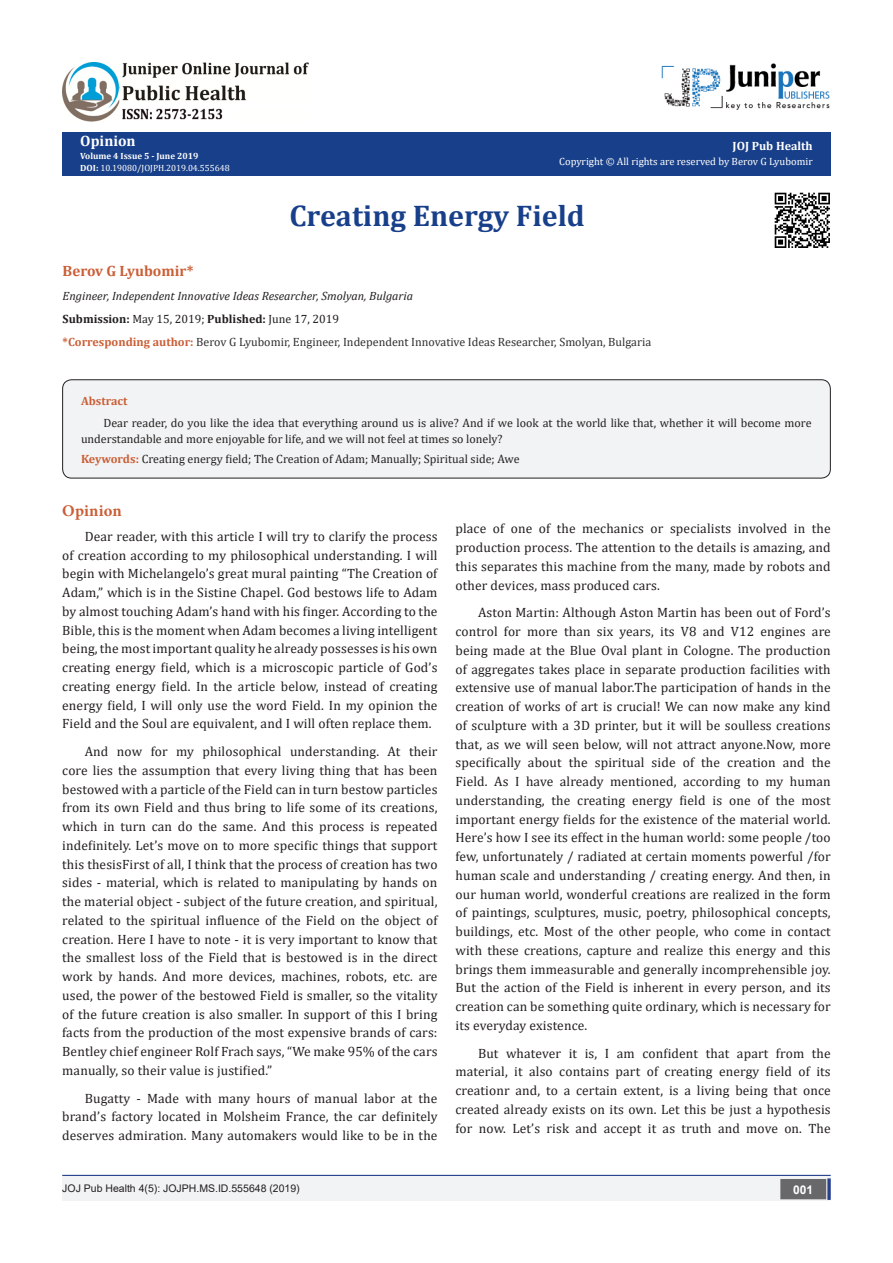
<style>
.page{position:relative;width:893px;height:1263px;background:#fff}
.page>*{position:absolute;margin:0;border:0;box-sizing:border-box;transform-origin:0 0}
.t1{font:700 30px "Cambria";color:#183f89}
.t2{font:700 16.5px "Minion Pro";letter-spacing:.01em;color:#ca5f37}
.t3{font:700 15px "Cambria";color:#ca5f37}
.t4{font:700 15px "Cambria";color:#fff}
.t5{font:13.5px/18.8px "Cambria";letter-spacing:.01em;color:#231f20;text-align:justify}
.t6{font:12px/15.8px "Cambria";color:#231f20}
.t7{font:12px "Cambria";color:#312f30}
.t8{font:italic 12px "Cambria";color:#231f20}
.t9{font:700 12px "Cambria";color:#fff}
.t10{font:700 12px "Cambria";color:#ca5f37}
.t11{font:700 12px "Arial";color:#fff}
.t12{font:10.5px "Cambria";color:#fff}
.t13{font:10.5px "Arial";color:#231f20}
.t14{font:9px "Cambria";color:#fff}
.t15{font:700 9px "Cambria";color:#fff}
.s1{font-weight:700}
.s2{font-weight:700;color:#ca5f37}
</style>
<div class="page">
<div style="left:62px;top:133px;width:769px;height:43px;background:#183f89"></div>
<div style="left:62px;top:1176px;width:494px;height:25px;background:#f2f3f4"></div>
<div style="left:503px;top:1176px;width:328px;height:25px;background:#f2f3f4"></div>
<svg style="left:827px;top:1178px;width:4px;height:22px"></svg>
<div style="left:781px;top:1180px;width:44px;height:18px;background:#68676a"></div>
<div style="left:780px;top:1179px;width:46px;height:20px;border:2px solid #68676a"></div>
<hr style="left:62px;top:1175px;width:769px;height:1px;background:#253f8e">
<img style="left:662px;top:63px;width:168px;height:47px">
<img style="left:62px;top:62px;width:247px;height:59px">
<div style="left:63px;top:380px;width:767px;height:98px;background:#f2f3f4;border-radius:9px"></div>
<div style="left:62px;top:379px;width:769px;height:99px;border:1px solid #231f20;border-radius:9px"></div>
<img style="left:774px;top:192px;width:56px;height:56px">
<p class="t4" style="left:80px;top:131px;width:57px">Opinion</p>
<p class="t15" style="left:80px;top:149px;width:120px">Volume 4 Issue 5 - June 2019</p>
<p class="t14" style="left:80px;top:163px;width:151px"><span class="s1">DOI:</span> 10.19080/JOJPH.2019.04.555648</p>
<p class="t9" style="left:733px;top:137px;width:82px">JOJ Pub Health</p>
<p class="t12" style="left:559px;top:156px;width:255px">Copyright © All rights are reserved by Berov G Lyubomir</p>
<p class="t1" style="left:289px;top:194px;width:297px">Creating Energy Field</p>
<p class="t3" style="left:63px;top:260px;width:132px">Berov G Lyubomir*</p>
<p class="t8" style="left:63px;top:287px;width:352px">Engineer, Independent Innovative Ideas Researcher, Smolyan, Bulgaria</p>
<p class="t6" style="left:63px;top:311px;width:278px"><span class="s1">Submission:</span> May 15, 2019; <span class="s1">Published:</span> June 17, 2019</p>
<p class="t7" style="left:63px;top:335px;width:590px"><span class="s2">*Corresponding author:</span> Berov G Lyubomir, Engineer, Independent Innovative Ideas Researcher, Smolyan, Bulgaria</p>
<p class="t10" style="left:81px;top:393px;width:48px">Abstract</p>
<p class="t6" style="left:81px;top:415px;width:732px;text-indent:22px">Dear reader, do you like the idea that everything around us is alive? And if we look at the world like that, whether it will become more understandable and more enjoyable for life, and we will not feel at times so lonely?</p>
<p class="t6" style="left:81px;top:451px;width:440px"><span class="s2">Keywords:</span> Creating energy field; The Creation of Adam; Manually; Spiritual side; Awe</p>
<p class="t2" style="left:62px;top:499px;width:61px">Opinion</p>
<p class="t5" style="left:62px;top:527px;width:377px;text-indent:22px">Dear reader, with this article I will try to clarify the process of creation according to my philosophical understanding. I will begin with Michelangelo’s great mural painting “The Creation of Adam,” which is in the Sistine Chapel. God bestows life to Adam by almost touching Adam’s hand with his finger. According to the Bible, this is the moment when Adam becomes a living intelligent being, the most important quality he already possesses is his own creating energy field, which is a microscopic particle of God’s creating energy field. In the article below, instead of creating energy field, I will only use the word Field. In my opinion the Field and the Soul are equivalent, and I will often replace them.</p>
<p class="t5" style="left:62px;top:742px;width:377px;text-indent:22px">And now for my philosophical understanding. At their core lies the assumption that every living thing that has been bestowed with a particle of the Field can in turn bestow particles from its own Field and thus bring to life some of its creations, which in turn can do the same. And this process is repeated indefinitely. Let’s move on to more specific things that support this thesisFirst of all, I think that the process of creation has two sides - material, which is related to manipulating by hands on the material object - subject of the future creation, and spiritual, related to the spiritual influence of the Field on the object of creation. Here I have to note - it is very important to know that the smallest loss of the Field that is bestowed is in the direct work by hands. And more devices, machines, robots, etc. are used, the power of the bestowed Field is smaller, so the vitality of the future creation is also smaller. In support of this I bring facts from the production of the most expensive brands of cars:<br>Bentley chief engineer Rolf Frach says, “We make 95% of the cars manually, so their value is justified.”</p>
<p class="t5" style="left:62px;top:1088px;width:377px;text-indent:22px">Bugatty - Made with many hours of manual labor at the brand’s factory located in Molsheim France, the car definitely deserves admiration. Many automakers would like to be in the</p>
<p class="t5" style="left:455px;top:519px;width:377px">place of one of the mechanics or specialists involved in the production process. The attention to the details is amazing, and this separates this machine from the many, made by robots and other devices, mass produced cars.</p>
<p class="t5" style="left:455px;top:603px;width:377px;text-indent:22px">Aston Martin: Although Aston Martin has been out of Ford’s control for more than six years, its V8 and V12 engines are being made at the Blue Oval plant in Cologne. The production of aggregates takes place in separate production facilities with extensive use of manual labor.The participation of hands in the creation of works of art is crucial! We can now make any kind of sculpture with a 3D printer, but it will be soulless creations that, as we will seen below, will not attract anyone.Now, more specifically about the spiritual side of the creation and the Field. As I have already mentioned, according to my human understanding, the creating energy field is one of the most important energy fields for the existence of the material world.<br>Here’s how I see its effect in the human world: some people /too few, unfortunately / radiated at certain moments powerful /for human scale and understanding / creating energy. And then, in our human world, wonderful creations are realized in the form of paintings, sculptures, music, poetry, philosophical concepts, buildings, etc. Most of the other people, who come in contact with these creations, capture and realize this energy and this brings them immeasurable and generally incomprehensible joy.<br>But the action of the Field is inherent in every person, and its creation can be something quite ordinary, which is necessary for its everyday existence.</p>
<p class="t5" style="left:455px;top:1043px;width:377px;text-indent:22px">But whatever it is, I am confident that apart from the material, it also contains part of creating energy field of its creationr and, to a certain extent, is a living being that once created already exists on its own. Let this be just a hypothesis for now. Let’s risk and accept it as truth and move on. The</p>
<p class="t13" style="left:62px;top:1181px;width:239px">JOJ Pub Health 4(5): JOJPH.MS.ID.555648 (2019)</p>
<p class="t11" style="left:793px;top:1181px;width:22px">001</p>
</div>
